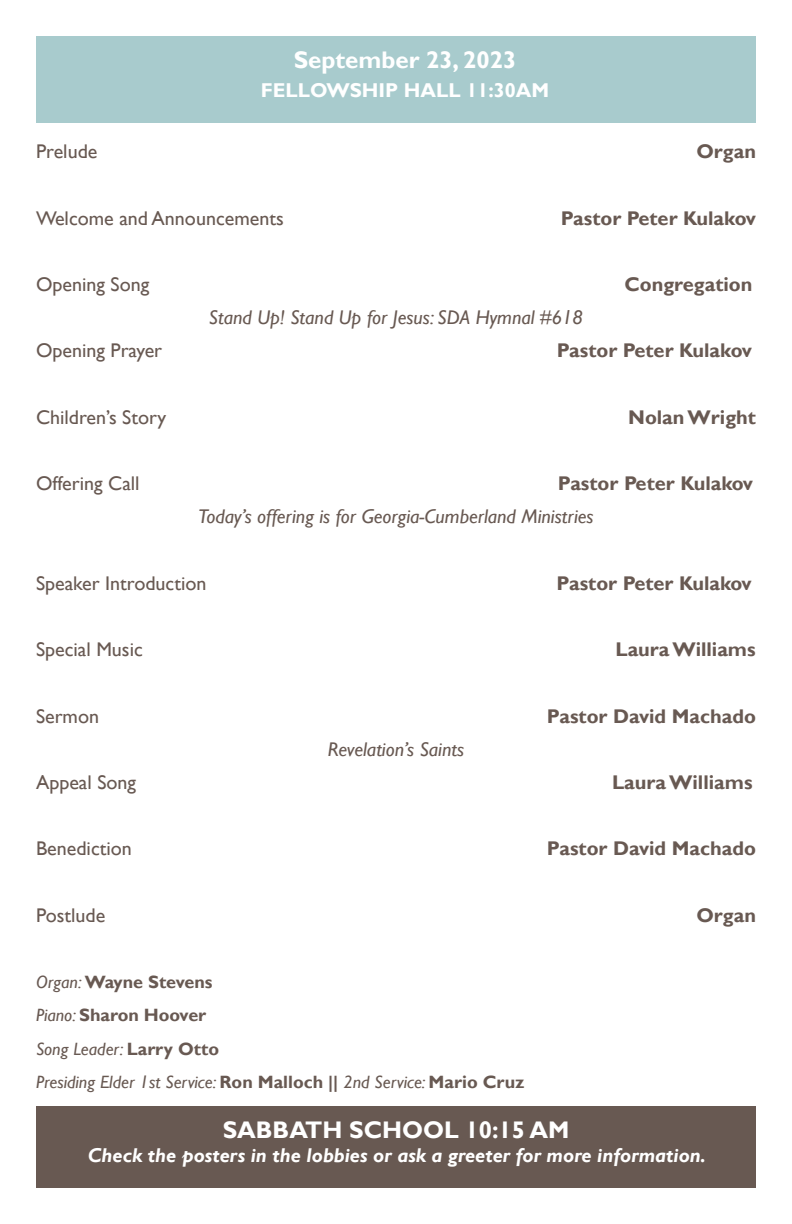
<style>
.page{position:relative;width:792px;height:1224px;background:#fff}
.page>*{position:absolute;margin:0;border:0;box-sizing:border-box;transform-origin:0 0}
.t1{font:700 24px "Gill Sans";color:#fff}
.t2{font:italic 700 20px "Gill Sans";color:#fff}
.t3{font:700 20px "Gill Sans";color:#fff}
.t4{font:700 19.8px "Gill Sans";color:#685952}
.t5{font:19.8px "Gill Sans";color:#685952}
.t6{font:italic 19.8px/33.2px "Gill Sans";color:#685952}
.t7{font:italic 17.8px "Gill Sans";color:#685952}
.t8{font:700 17.8px "Gill Sans";color:#685952}
.s1{font-weight:700;font-style:normal}
.s2{font-weight:400;font-style:italic}
</style>
<div class="page">
<div style="left:36px;top:37px;width:720px;height:86px;background:#a8cbcd"></div>
<div style="left:36px;top:1107px;width:720px;height:81px;background:#685952"></div>
<p class="t1" style="left:294px;top:46px;width:224px">September 23, 2023</p>
<p class="t3" style="left:261px;top:78px;width:290px">FELLOWSHIP HALL 11:30AM</p>
<p class="t5" style="left:36px;top:140px;width:63px">Prelude</p>
<p class="t4" style="left:696px;top:140px;width:61px">Organ</p>
<p class="t5" style="left:36px;top:207px;width:249px">Welcome and Announcements</p>
<p class="t4" style="left:561px;top:206px;width:197px">Pastor Peter Kulakov</p>
<p class="t5" style="left:36px;top:273px;width:115px">Opening Song</p>
<p class="t4" style="left:625px;top:273px;width:129px">Congregation</p>
<p class="t6" style="left:209px;top:301px;width:376px">Stand Up! Stand Up for Jesus: SDA Hymnal #618</p>
<p class="t5" style="left:36px;top:339px;width:128px">Opening Prayer</p>
<p class="t4" style="left:557px;top:339px;width:197px">Pastor Peter Kulakov</p>
<p class="t5" style="left:36px;top:406px;width:132px">Children’s Story</p>
<p class="t4" style="left:628px;top:405px;width:129px">Nolan Wright</p>
<p class="t5" style="left:36px;top:472px;width:105px">Offering Call</p>
<p class="t6" style="left:198px;top:467px;width:556px;text-indent:360px"><span class="s1">Pastor Peter Kulakov<br></span>Today’s offering is for Georgia-Cumberland Ministries</p>
<p class="t5" style="left:36px;top:572px;width:172px">Speaker Introduction</p>
<p class="t4" style="left:557px;top:571px;width:197px">Pastor Peter Kulakov</p>
<p class="t5" style="left:36px;top:638px;width:108px">Special Music</p>
<p class="t4" style="left:615px;top:638px;width:142px">Laura Williams</p>
<p class="t5" style="left:36px;top:705px;width:65px">Sermon</p>
<p class="t4" style="left:547px;top:704px;width:211px">Pastor David Machado</p>
<p class="t6" style="left:328px;top:733px;width:138px">Revelation’s Saints</p>
<p class="t5" style="left:36px;top:771px;width:102px">Appeal Song</p>
<p class="t4" style="left:612px;top:771px;width:142px">Laura Williams</p>
<p class="t5" style="left:36px;top:837px;width:97px">Benediction</p>
<p class="t4" style="left:547px;top:837px;width:211px">Pastor David Machado</p>
<p class="t5" style="left:36px;top:904px;width:71px">Postlude</p>
<p class="t4" style="left:696px;top:903px;width:61px">Organ</p>
<p class="t8" style="left:36px;top:972px;width:178px"><span class="s2">Organ:</span> Wayne Stevens</p>
<p class="t8" style="left:36px;top:1005px;width:172px"><span class="s2">Piano:</span> Sharon Hoover</p>
<p class="t7" style="left:36px;top:1038px;width:185px">Song Leader: <span class="s1">Larry Otto</span></p>
<p class="t7" style="left:36px;top:1071px;width:490px">Presiding Elder 1st Service: <span class="s1">Ron Malloch ||</span> 2nd Service: <span class="s1">Mario Cruz</span></p>
<p class="t1" style="left:223px;top:1115px;width:348px">SABBATH SCHOOL 10:15 AM</p>
<p class="t2" style="left:88px;top:1143px;width:620px">Check the posters in the lobbies or ask a greeter for more information.</p>
</div>
